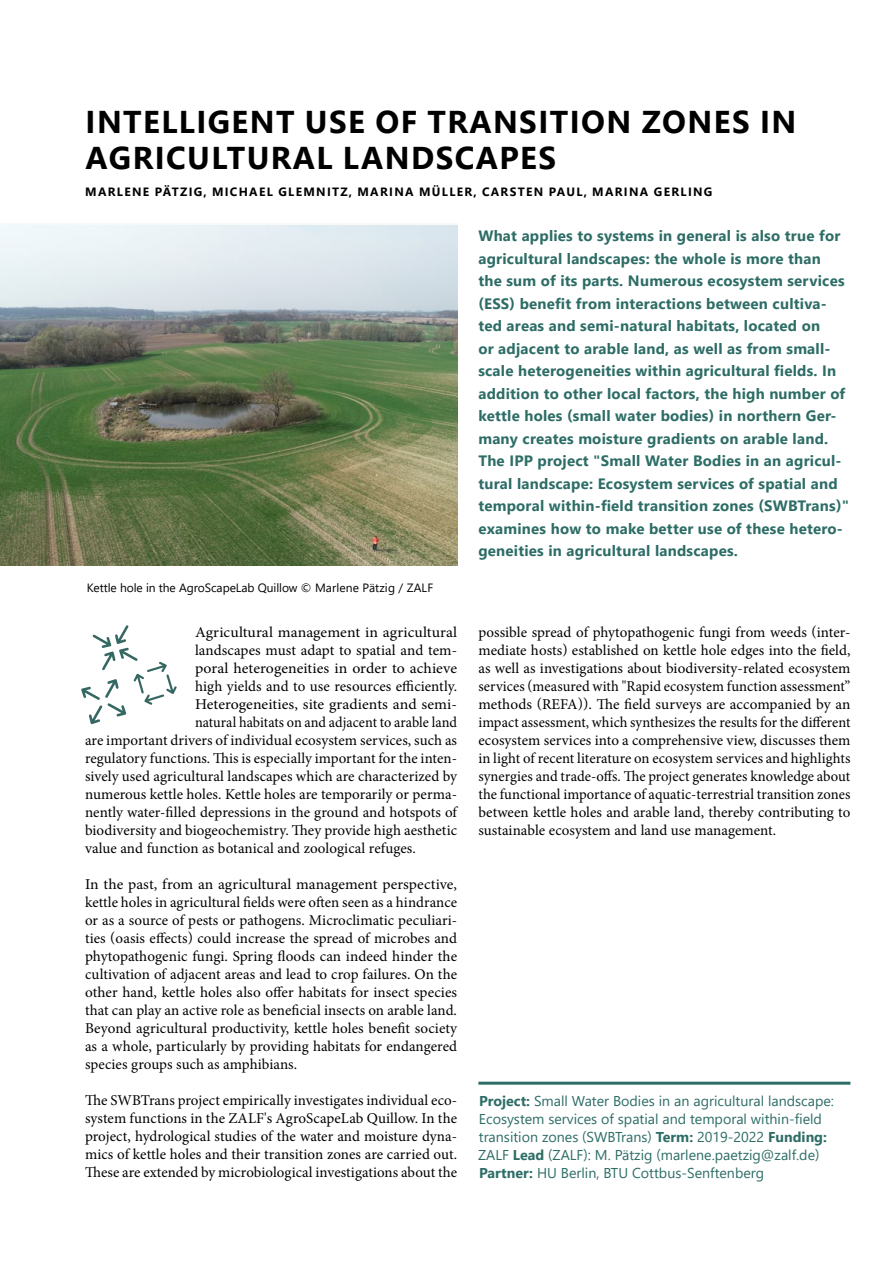
<style>
.page{position:relative;width:893px;height:1263px;background:#fff}
.page>*{position:absolute;margin:0;border:0;box-sizing:border-box;transform-origin:0 0}
.t1{font:700 31.5px/36px "Segoe UI";letter-spacing:.045em;color:#000}
.t2{font:15px/18px "Minion Pro";letter-spacing:.005em;color:#000;text-align:justify}
.t3{font:700 15px/22.5px "Segoe UI";letter-spacing:.015em;color:#2d6d66}
.t4{font:15px/18px "Minion Pro";letter-spacing:.005em;color:#000;text-align:justify;scale:1.04 1}
.t5{font:15px "Minion Pro";letter-spacing:.005em;color:#000;scale:1.05 1}
.t6{font:15px "Minion Pro";letter-spacing:.005em;color:#000;scale:.95 1}
.t7{font:14.25px/18px "Segoe UI";color:#2d6d66}
.t8{font:700 12px "Segoe UI";letter-spacing:.11em;color:#000}
.t9{font:12px "Segoe UI";letter-spacing:-.005em;color:#000}
.s1{font-weight:700}
</style>
<div class="page">
<hr style="left:478px;top:1082px;width:372px;height:3px;background:#2d6d66">
<img style="left:0;top:225px;width:457px;height:340px">
<svg style="left:81px;top:625px;width:96px;height:99px"></svg>
<h1 class="t1" style="left:86px;top:102px;width:712px">INTELLIGENT USE OF TRANSITION ZONES IN<br>AGRICULTURAL LANDSCAPES</h1>
<p class="t8" style="left:85px;top:181px;width:629px">MARLENE PÄTZIG, MICHAEL GLEMNITZ, MARINA MÜLLER, CARSTEN PAUL, MARINA GERLING</p>
<p class="t9" style="left:87px;top:577px;width:348px">Kettle hole in the AgroScapeLab Quillow © Marlene Pätzig / ZALF</p>
<p class="t5" style="left:195px;top:622px;width:251px">Agricultural management in agricultural</p>
<p class="t2" style="left:195px;top:642px;width:264px">landscapes must adapt to spatial and tem-</p>
<p class="t5" style="left:195px;top:658px;width:251px">poral heterogeneities in order to achieve</p>
<p class="t2" style="left:195px;top:678px;width:264px">high yields and to use resources efficiently.</p>
<p class="t5" style="left:195px;top:694px;width:251px">Heterogeneities, site gradients and semi-</p>
<p class="t6" style="left:195px;top:712px;width:277px">natural habitats on and adjacent to arable land</p>
<p class="t2" style="left:85px;top:732px;width:374px">are important drivers of individual ecosystem services, such as</p>
<p class="t2" style="left:85px;top:750px;width:374px">regulatory functions. This is especially important for the inten-</p>
<p class="t2" style="left:85px;top:768px;width:374px">sively used agricultural landscapes which are characterized by</p>
<p class="t2" style="left:85px;top:786px;width:374px">numerous kettle holes. Kettle holes are temporarily or perma-</p>
<p class="t2" style="left:85px;top:804px;width:374px">nently water-filled depressions in the ground and hotspots of</p>
<p class="t2" style="left:85px;top:822px;width:374px">biodiversity and biogeochemistry. They provide high aesthetic</p>
<p class="t2" style="left:85px;top:840px;width:332px">value and function as botanical and zoological refuges.</p>
<p class="t4" style="left:85px;top:876px;width:359px">In the past, from an agricultural management perspective, kettle holes in agricultural fields were often seen as a hindrance or as a source of pests or pathogens. Microclimatic peculiari&shy;ties (oasis effects) could increase the spread of microbes and phytopathogenic fungi. Spring floods can indeed hinder the cultivation of adjacent areas and lead to crop failures. On the other hand, kettle holes also offer habitats for insect species that can play an active role as beneficial insects on arable land.<br>Beyond agricultural productivity, kettle holes benefit society as a whole, particularly by providing habitats for endangered species groups such as amphibians.</p>
<p class="t2" style="left:85px;top:1092px;width:374px">The SWBTrans project empirically investigates individual eco&shy;system functions in the ZALF's AgroScapeLab Quillow. In the project, hydrological studies of the water and moisture dyna&shy;mics of kettle holes and their transition zones are carried out.<br>These are extended by microbiological investigations about the</p>
<p class="t3" style="left:478px;top:224px;width:372px">What applies to systems in general is also true for agricultural landscapes: the whole is more than<br>the sum of its parts. Numerous ecosystem services (ESS) benefit from interactions between cultiva&shy;ted areas and semi-natural habitats, located on<br>or adjacent to arable land, as well as from small&shy;scale heterogeneities within agricultural fields. In addition to other local factors, the high number of kettle holes (small water bodies) in northern Ger&shy;many creates moisture gradients on arable land.<br>The IPP project "Small Water Bodies in an agricul&shy;tural landscape: Ecosystem services of spatial and temporal within-field transition zones (SWBTrans)" examines how to make better use of these hetero&shy;geneities in agricultural landscapes.</p>
<p class="t2" style="left:478px;top:624px;width:374px">possible spread of phytopathogenic fungi from weeds (inter&shy;mediate hosts) established on kettle hole edges into the field, as well as investigations about biodiversity-related ecosystem services (measured with "Rapid ecosystem function assessment” methods (REFA)). The field surveys are accompanied by an impact assessment, which synthesizes the results for the different ecosystem services into a comprehensive view, discusses them in light of recent literature on ecosystem services and highlights synergies and trade-offs. The project generates knowledge about the functional importance of aquatic-terrestrial transition zones between kettle holes and arable land, thereby contributing to sustainable ecosystem and land use management.</p>
<p class="t7" style="left:478px;top:1090px;width:357px"><span class="s1">Project:</span> Small Water Bodies in an agricultural landscape:<br>Ecosystem services of spatial and temporal within-field transition zones (SWBTrans) <span class="s1">Term:</span> 2019-2022 <span class="s1">Funding:<br></span>ZALF <span class="s1">Lead</span> (ZALF): M. Pätzig (marlene.paetzig@zalf.de)<br><span class="s1">Partner:</span> HU Berlin, BTU Cottbus-Senftenberg</p>
</div>
